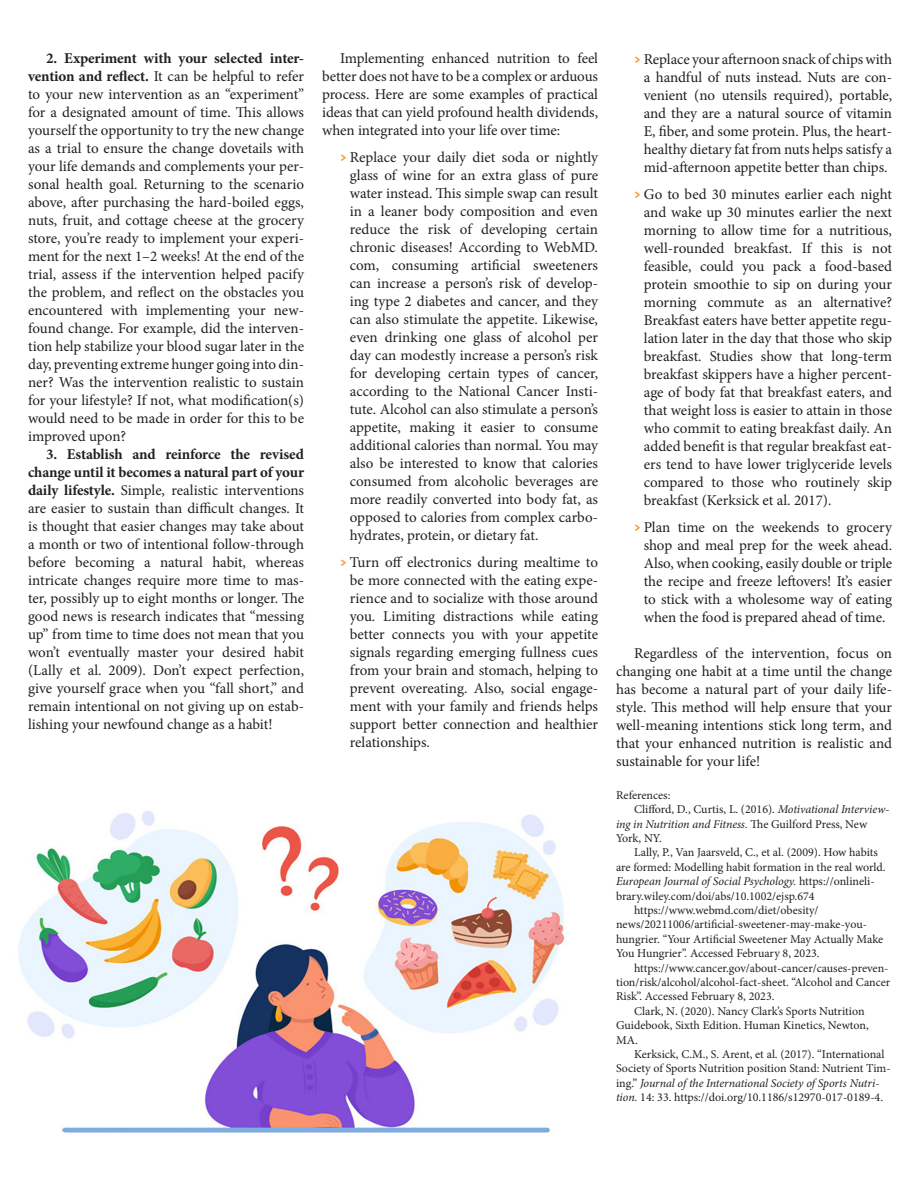
<style>
.page{position:relative;width:918px;height:1188px;background:#fff}
.page>*{position:absolute;margin:0;border:0;box-sizing:border-box;transform-origin:0 0}
.t1{font:15px/18px "Minion Pro";letter-spacing:-.005em;color:#231f20;text-align:justify}
.t2{font:12px "Minion Pro";color:#231f20}
.t3{font:italic 12px "Minion Pro";letter-spacing:-.01em;color:#231f20}
.s1{font-weight:700}
.s2{font-family:"Archer Pro";font-weight:700;color:#f7931d}
.s3{font-style:italic}
.s4{font-style:normal}
</style>
<div class="page">
<img style="left:18px;top:811px;width:547px;height:322px">
<p class="t1" style="left:28px;top:50px;width:278px;text-indent:18px"><span class="s1">2. Experiment with your selected inter&shy;vention and reflect.</span> It can be helpful to refer to your new intervention as an “experiment” for a designated amount of time. This allows yourself the opportunity to try the new change as a trial to ensure the change dovetails with your life demands and complements your per&shy;sonal health goal. Returning to the scenario above, after purchasing the hard-boiled eggs, nuts, fruit, and cottage cheese at the grocery store, you’re ready to implement your experi&shy;ment for the next 1–2 weeks! At the end of the trial, assess if the intervention helped pacify the problem, and reflect on the obstacles you encountered with implementing your new&shy;found change. For example, did the interven&shy;tion help stabilize your blood sugar later in the day, preventing extreme hunger going into din&shy;ner? Was the intervention realistic to sustain for your lifestyle? If not, what modification(s) would need to be made in order for this to be improved upon?</p>
<p class="t1" style="left:28px;top:446px;width:278px;text-indent:18px"><span class="s1">3. Establish and reinforce the revised change until it becomes a natural part of your daily lifestyle.</span> Simple, realistic interventions are easier to sustain than difficult changes. It is thought that easier changes may take about a month or two of intentional follow-through before becoming a natural habit, whereas intricate changes require more time to mas&shy;ter, possibly up to eight months or longer. The good news is research indicates that “messing up” from time to time does not mean that you won’t eventually master your desired habit (Lally et al. 2009). Don’t expect perfection, give yourself grace when you “fall short,” and remain intentional on not giving up on estab&shy;lishing your newfound change as a habit!</p>
<p class="t1" style="left:322px;top:50px;width:278px;text-indent:18px">Implementing enhanced nutrition to feel better does not have to be a complex or arduous process. Here are some examples of practical ideas that can yield profound health dividends, when integrated into your life over time:</p>
<p class="t1" style="left:350px;top:149px;width:250px;text-indent:-10px"><span class="s2">&gt;</span> Replace your daily diet soda or nightly glass of wine for an extra glass of pure water instead. This simple swap can result in a leaner body composition and even reduce the risk of developing certain chronic diseases! According to WebMD. com, consuming artificial sweeteners can increase a person’s risk of develop&shy;ing type 2 diabetes and cancer, and they can also stimulate the appetite. Likewise, even drinking one glass of alcohol per day can modestly increase a person’s risk for developing certain types of cancer, according to the National Cancer Insti&shy;tute. Alcohol can also stimulate a person’s appetite, making it easier to consume additional calories than normal. You may also be interested to know that calories consumed from alcoholic beverages are more readily converted into body fat, as opposed to calories from complex carbo&shy;hydrates, protein, or dietary fat.</p>
<p class="t1" style="left:350px;top:554px;width:250px;text-indent:-10px"><span class="s2">&gt;</span> Turn off electronics during mealtime to be more connected with the eating expe&shy;rience and to socialize with those around you. Limiting distractions while eating better connects you with your appetite signals regarding emerging fullness cues from your brain and stomach, helping to prevent overeating. Also, social engage&shy;ment with your family and friends helps support better connection and healthier relationships.</p>
<p class="t1" style="left:644px;top:51px;width:250px;text-indent:-10px"><span class="s2">&gt;</span> Replace your afternoon snack of chips with a handful of nuts instead. Nuts are con&shy;venient (no utensils required), portable, and they are a natural source of vitamin E, fiber, and some protein. Plus, the heart&shy;healthy dietary fat from nuts helps satisfy a mid-afternoon appetite better than chips.</p>
<p class="t1" style="left:644px;top:186px;width:250px;text-indent:-10px"><span class="s2">&gt;</span> Go to bed 30 minutes earlier each night and wake up 30 minutes earlier the next morning to allow time for a nutritious, well-rounded breakfast. If this is not feasible, could you pack a food-based protein smoothie to sip on during your morning commute as an alternative?<br>Breakfast eaters have better appetite regu&shy;lation later in the day that those who skip breakfast. Studies show that long-term breakfast skippers have a higher percent&shy;age of body fat that breakfast eaters, and that weight loss is easier to attain in those who commit to eating breakfast daily. An added benefit is that regular breakfast eat&shy;ers tend to have lower triglyceride levels compared to those who routinely skip breakfast (Kerksick et al. 2017).</p>
<p class="t1" style="left:644px;top:519px;width:250px;text-indent:-10px"><span class="s2">&gt;</span> Plan time on the weekends to grocery shop and meal prep for the week ahead.<br>Also, when cooking, easily double or triple the recipe and freeze leftovers! It’s easier to stick with a wholesome way of eating when the food is prepared ahead of time.</p>
<p class="t1" style="left:616px;top:645px;width:278px;text-indent:18px">Regardless of the intervention, focus on changing one habit at a time until the change has become a natural part of your daily life&shy;style. This method will help ensure that your well-meaning intentions stick long term, and that your enhanced nutrition is realistic and sustainable for your life!</p>
<p class="t2" style="left:616px;top:787px;width:56px">References:</p>
<p class="t2" style="left:634px;top:801px;width:257px">Clifford, D., Curtis, L. (2016). <span class="s3">Motivational Interview-</span></p>
<p class="t3" style="left:616px;top:816px;width:253px">ing in Nutrition and Fitness. <span class="s4">The Guilford Press, New</span></p>
<p class="t2" style="left:616px;top:830px;width:47px">York, NY.</p>
<p class="t2" style="left:634px;top:845px;width:245px">Lally, P., Van Jaarsveld, C., et al. (2009). How habits</p>
<p class="t2" style="left:616px;top:859px;width:271px">are formed: Modelling habit formation in the real world.</p>
<p class="t3" style="left:616px;top:873px;width:260px">European Journal of Social Psychology. <span class="s4">https://onlineli-</span></p>
<p class="t2" style="left:616px;top:888px;width:200px">brary.wiley.com/doi/abs/10.1002/ejsp.674</p>
<p class="t2" style="left:634px;top:902px;width:186px">https://www.webmd.com/diet/obesity/</p>
<p class="t2" style="left:616px;top:917px;width:252px">news/20211006/artificial-sweetener-may-make-you-</p>
<p class="t2" style="left:616px;top:931px;width:269px">hungrier. “Your Artificial Sweetener May Actually Make</p>
<p class="t2" style="left:616px;top:945px;width:205px">You Hungrier”. Accessed February 8, 2023.</p>
<p class="t2" style="left:634px;top:960px;width:256px">https://www.cancer.gov/about-cancer/causes-preven-</p>
<p class="t2" style="left:616px;top:974px;width:276px">tion/risk/alcohol/alcohol-fact-sheet. “Alcohol and Cancer</p>
<p class="t2" style="left:616px;top:989px;width:160px">Risk”. Accessed February 8, 2023.</p>
<p class="t2" style="left:634px;top:1003px;width:232px">Clark, N. (2020). Nancy Clark’s Sports Nutrition</p>
<p class="t2" style="left:616px;top:1017px;width:254px">Guidebook, Sixth Edition. Human Kinetics, Newton,</p>
<p class="t2" style="left:616px;top:1032px;width:23px">MA.</p>
<p class="t2" style="left:634px;top:1046px;width:252px">Kerksick, C.M., S. Arent, et al. (2017). “International</p>
<p class="t2" style="left:616px;top:1061px;width:276px">Society of Sports Nutrition position Stand: Nutrient Tim-</p>
<p class="t3" style="left:616px;top:1075px;width:265px"><span class="s4">ing.”</span> Journal of the International Society of Sports Nutri-</p>
<p class="t2" style="left:616px;top:1089px;width:269px"><span class="s3">tion.</span> 14: 33. https://doi.org/10.1186/s12970-017-0189-4.</p>
</div>
